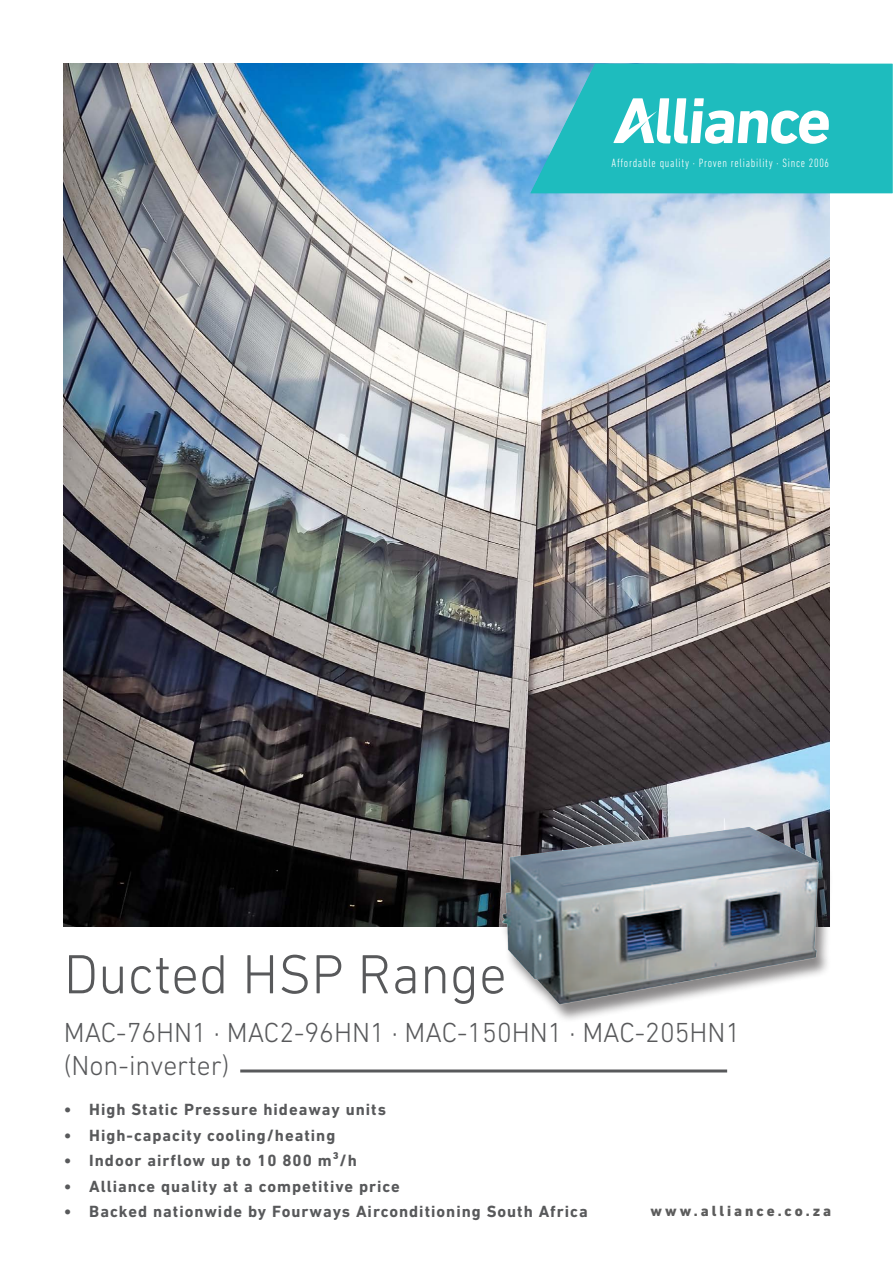
<style>
.page{position:relative;width:893px;height:1263px;background:#fff}
.page>*{position:absolute;margin:0;border:0;box-sizing:border-box;transform-origin:0 0}
.t1{font:300 56.1px "DIN Next LT Pro";color:#58595b}
.t2{font:300 28.05px/33.6px "DIN Next LT Pro";color:#58595b}
.t3{font:700 16.5px "DIN Next LT Pro";letter-spacing:.06em;color:#58595b}
.t4{font:800 15px "DIN Next LT Pro";letter-spacing:.2em;color:#5c5c5c}
.t5{font:300 condensed 12.3px "DIN Next LT Pro";letter-spacing:.06em;color:#fff}
</style>
<div class="page">
<img style="left:64px;top:64px;width:765px;height:863px">
<svg style="left:530px;top:64px;width:362px;height:129px;background:#29bbc1"></svg>
<svg style="left:613px;top:98px;width:216px;height:46px"></svg>
<hr style="left:240px;top:1069px;width:487px;height:3px;background:#58595b">
<div style="left:500px;top:829px;width:333px;height:194px;background:#231f20;opacity:.53"></div>
<img style="left:491px;top:816px;width:330px;height:193px">
<p class="t5" style="left:612px;top:156px;width:219px">Affordable quality · Proven reliability · Since 2006</p>
<h1 class="t1" style="left:64px;top:942px;width:445px">Ducted HSP Range</h1>
<h2 class="t2" style="left:64px;top:1015px;width:678px">MAC-76HN1 · MAC2-96HN1 · MAC-150HN1 · MAC-205HN1 (Non-inverter)</h2>
<p class="t3" style="left:64px;top:1100px;width:324px">• High Static Pressure hideaway units</p>
<p class="t3" style="left:64px;top:1126px;width:273px">• High-capacity cooling/heating</p>
<p class="t3" style="left:64px;top:1151px;width:295px">• Indoor airflow up to 10 800 m³/h</p>
<p class="t3" style="left:64px;top:1177px;width:338px">• Alliance quality at a competitive price</p>
<p class="t3" style="left:64px;top:1202px;width:525px">• Backed nationwide by Fourways Airconditioning South Africa</p>
<p class="t4" style="left:651px;top:1202px;width:182px">www.alliance.co.za</p>
</div>
